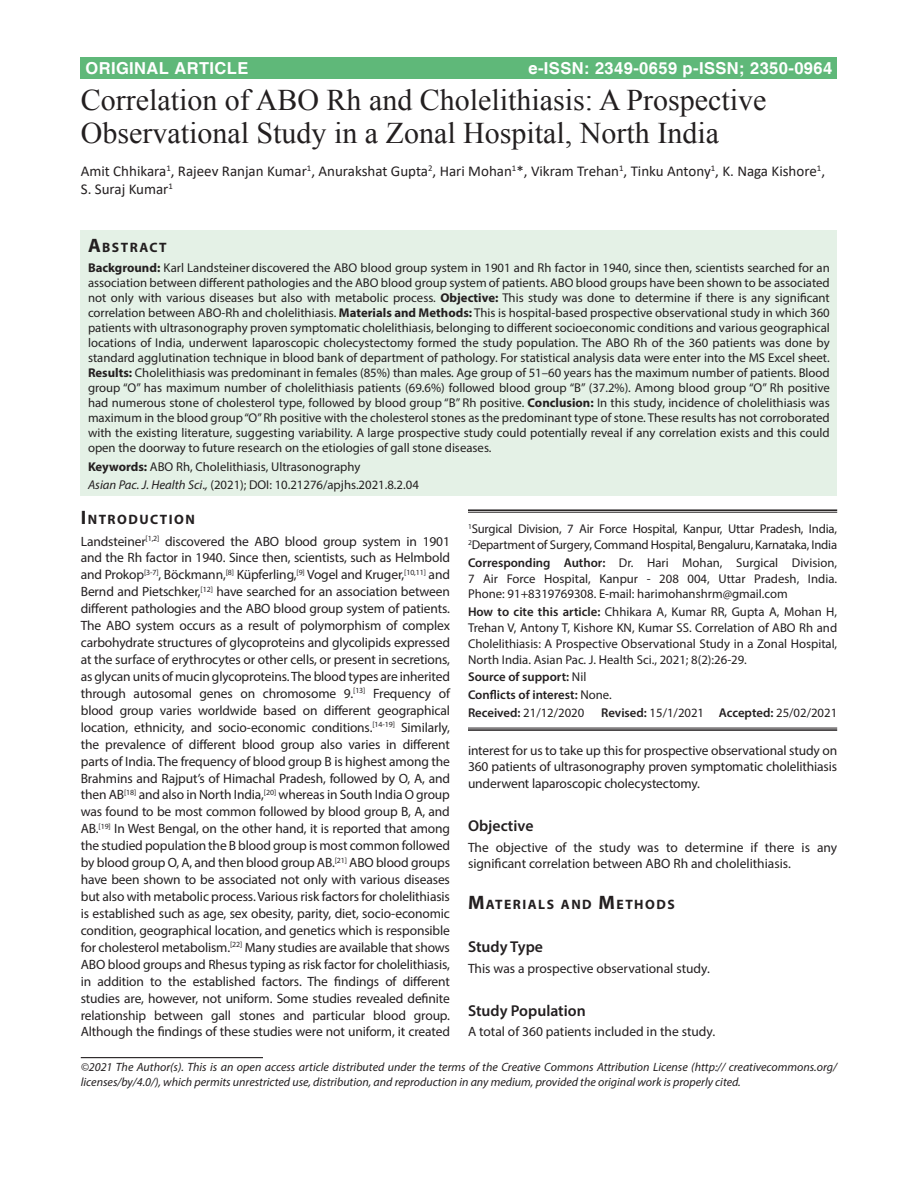
<style>
.page{position:relative;width:918px;height:1188px;background:#fff}
.page>*{position:absolute;margin:0;border:0;box-sizing:border-box;transform-origin:0 0}
.AT{font:30px/33px "Times New Roman";color:#231f20}
.AH{font:700 16.5px "Helvetica";letter-spacing:.025em;color:#fff}
.H2_Below_H1{font:600 15.75px "Myriad Pro";color:#231f20}
.AU{font:15px/18px "Calibri";color:#231f20}
.ABSH{font:700 13.65px "Myriad Pro";letter-spacing:.105em;color:#231f20}
.TXFL{font:13.5px/17px "Myriad Pro";color:#231f20;text-align:justify}
.ABS{font:12.75px/15px "Myriad Pro";color:#231f20;text-align:justify}
.HTC{font:12.75px/15.8px "Myriad Pro";color:#231f20;text-align:justify}
.ADD{font:12.75px/15.8px "Myriad Pro";color:#231f20;text-align:justify}
.AFF{font:12.75px/15.8px "Myriad Pro";letter-spacing:-.015em;color:#231f20}
.KWD{font:12.75px "Myriad Pro";color:#231f20}
.HIS{font:12.75px "Myriad Pro";color:#231f20}
.HTC-2{font:600 12.75px "Myriad Pro";color:#231f20}
.CR{font:italic 12px/15px "Myriad Pro";color:#231f20}
.s1{font-size:19.5px}
.s2{font-weight:700}
.s3{font-style:italic}
.s4{font-weight:600}
.s5{font-weight:400}
</style>
<div class="page">
<div style="left:81px;top:57px;width:756px;height:22px;background:#5fb879"></div>
<div style="left:81px;top:230px;width:756px;height:266px;background:#e4f1e6"></div>
<hr style="left:81px;top:1057px;width:182px;height:1px;background:#231f20">
<hr style="left:468px;top:509px;width:369px;height:2px;background:#231f20">
<hr style="left:468px;top:512px;width:369px;height:1px;background:#231f20">
<hr style="left:468px;top:728px;width:369px;height:1px;background:#231f20">
<hr style="left:468px;top:729px;width:369px;height:2px;background:#231f20">
<p class="AH" style="left:85px;top:58px;width:164px">ORIGINAL ARTICLE</p>
<p class="AH" style="left:528px;top:58px;width:305px">e-ISSN: 2349-0659 p-ISSN; 2350-0964</p>
<p class="AT" style="left:81px;top:83px;width:687px">Correlation of ABO Rh and Cholelithiasis: A Prospective<br>Observational Study in a Zonal Hospital, North India</p>
<p class="AU" style="left:81px;top:162px;width:746px">Amit Chhikara<sup>1</sup>, Rajeev Ranjan Kumar<sup>1</sup>, Anurakshat Gupta<sup>2</sup>, Hari Mohan<sup>1</sup>*, Vikram Trehan<sup>1</sup>, Tinku Antony<sup>1</sup>, K. Naga Kishore<sup>1</sup>,<br>S. Suraj Kumar<sup>1</sup></p>
<p class="ABSH" style="left:88px;top:238px;width:80px"><span class="s1">A</span>BSTRACT</p>
<p class="ABS" style="left:88px;top:260px;width:743px"><span class="s2">Background:</span> Karl Landsteiner discovered the ABO blood group system in 1901 and Rh factor in 1940, since then, scientists searched for an association between different pathologies and the ABO blood group system of patients. ABO blood groups have been shown to be associated not only with various diseases but also with metabolic process. <span class="s2">Objective:</span> This study was done to determine if there is any significant correlation between ABO-Rh and cholelithiasis. <span class="s2">Materials and Methods:</span> This is hospital-based prospective observational study in which 360 patients with ultrasonography proven symptomatic cholelithiasis, belonging to different socioeconomic conditions and various geographical locations of India, underwent laparoscopic cholecystectomy formed the study population. The ABO Rh of the 360 patients was done by standard agglutination technique in blood bank of department of pathology. For statistical analysis data were enter into the MS Excel sheet.<br><span class="s2">Results:</span> Cholelithiasis was predominant in females (85%) than males. Age group of 51–60 years has the maximum number of patients. Blood group “O” has maximum number of cholelithiasis patients (69.6%) followed blood group “B” (37.2%). Among blood group “O” Rh positive had numerous stone of cholesterol type, followed by blood group “B” Rh positive. <span class="s2">Conclusion:</span> In this study, incidence of cholelithiasis was maximum in the blood group “O” Rh positive with the cholesterol stones as the predominant type of stone. These results has not corroborated with the existing literature, suggesting variability. A large prospective study could potentially reveal if any correlation exists and this could open the doorway to future research on the etiologies of gall stone diseases.</p>
<p class="KWD" style="left:88px;top:459px;width:274px"><span class="s2">Keywords:</span> ABO Rh, Cholelithiasis, Ultrasonography</p>
<p class="KWD" style="left:88px;top:477px;width:332px"><span class="s3">Asian Pac. J. Health Sci</span>.<span class="s3">,</span> (2021); DOI: 10.21276/apjhs.2021.8.2.04</p>
<h1 class="ABSH" style="left:81px;top:511px;width:116px"><span class="s1">I</span>NTRODUCTION</h1>
<p class="TXFL" style="left:81px;top:532px;width:371px">Landsteiner<sup>[1,2]</sup> discovered the ABO blood group system in 1901 and the Rh factor in 1940. Since then, scientists, such as Helmbold and Prokop<sup>[3-7]</sup>, Böckmann,<sup>[8]</sup> Küpferling,<sup>[9]</sup> Vogel and Kruger,<sup>[10,11]</sup> and Bernd and Pietschker,<sup>[12]</sup> have searched for an association between different pathologies and the ABO blood group system of patients.<br>The ABO system occurs as a result of polymorphism of complex carbohydrate structures of glycoproteins and glycolipids expressed at the surface of erythrocytes or other cells, or present in secretions, as glycan units of mucin glycoproteins. The blood types are inherited through autosomal genes on chromosome 9.<sup>[13]</sup> Frequency of blood group varies worldwide based on different geographical location, ethnicity, and socio-economic conditions.<sup>[14-19]</sup> Similarly, the prevalence of different blood group also varies in different parts of India. The frequency of blood group B is highest among the Brahmins and Rajput’s of Himachal Pradesh, followed by O, A, and then AB<sup>[18]</sup> and also in North India,<sup>[20]</sup> whereas in South India O group was found to be most common followed by blood group B, A, and AB.<sup>[19]</sup> In West Bengal, on the other hand, it is reported that among the studied population the B blood group is most common followed by blood group O, A, and then blood group AB.<sup>[21]</sup> ABO blood groups have been shown to be associated not only with various diseases but also with metabolic process. Various risk factors for cholelithiasis is established such as age, sex obesity, parity, diet, socio-economic condition, geographical location, and genetics which is responsible for cholesterol metabolism.<sup>[22]</sup> Many studies are available that shows ABO blood groups and Rhesus typing as risk factor for cholelithiasis, in addition to the established factors. The findings of different studies are, however, not uniform. Some studies revealed definite relationship between gall stones and particular blood group.<br>Although the findings of these studies were not uniform, it created</p>
<p class="AFF" style="left:468px;top:521px;width:371px"><sup>1</sup>Surgical Division, 7 Air Force Hospital, Kanpur, Uttar Pradesh, India,<br><sup>2</sup>Department of Surgery, Command Hospital, Bengaluru, Karnataka, India</p>
<p class="ADD" style="left:468px;top:555px;width:371px"><span class="s4">Corresponding Author:</span> Dr. Hari Mohan, Surgical Division, 7 Air Force Hospital, Kanpur - 208 004, Uttar Pradesh, India.<br>Phone: 91+8319769308. E-mail: harimohanshrm@gmail.com</p>
<p class="HTC" style="left:468px;top:604px;width:371px"><span class="s4">How to cite this article:</span> Chhikara A, Kumar RR, Gupta A, Mohan H, Trehan V, Antony T, Kishore KN, Kumar SS. Correlation of ABO Rh and Cholelithiasis: A Prospective Observational Study in a Zonal Hospital, North India. Asian Pac. J. Health Sci., 2021; 8(2):26-29.</p>
<p class="HTC-2" style="left:468px;top:669px;width:120px">Source of support: <span class="s5">Nil</span></p>
<p class="HTC-2" style="left:468px;top:687px;width:145px">Conflicts of interest: <span class="s5">None.</span></p>
<p class="HIS" style="left:468px;top:705px;width:118px"><span class="s4">Received:</span> 21/12/2020</p>
<p class="HIS" style="left:601px;top:705px;width:238px"><span class="s4">Revised:</span> 15/1/2021 <span class="s4">Accepted:</span> 25/02/2021</p>
<p class="TXFL" style="left:468px;top:742px;width:371px;line-height:16.5px">interest for us to take up this for prospective observational study on 360 patients of ultrasonography proven symptomatic cholelithiasis underwent laparoscopic cholecystectomy.</p>
<h2 class="H2_Below_H1" style="left:468px;top:816px;width:67px">Objective</h2>
<p class="TXFL" style="left:468px;top:839px;width:371px;line-height:16.5px">The objective of the study was to determine if there is any significant correlation between ABO Rh and cholelithiasis.</p>
<h1 class="ABSH" style="left:468px;top:895px;width:208px"><span class="s1">M</span>ATERIALS AND <span class="s1">M</span>ETHODS</h1>
<p class="H2_Below_H1" style="left:468px;top:937px;width:77px">Study Type</p>
<p class="TXFL" style="left:468px;top:959px;width:243px">This was a prospective observational study.</p>
<h2 class="H2_Below_H1" style="left:468px;top:1000px;width:119px">Study Population</h2>
<p class="TXFL" style="left:468px;top:1023px;width:249px">A total of 360 patients included in the study.</p>
<p class="CR" style="left:81px;top:1059px;width:758px">©2021 The Author(s). This is an open access article distributed under the terms of the Creative Commons Attribution License (http:// creativecommons.org/ licenses/by/4.0/), which permits unrestricted use, distribution, and reproduction in any medium, provided the original work is properly cited.</p>
</div>
